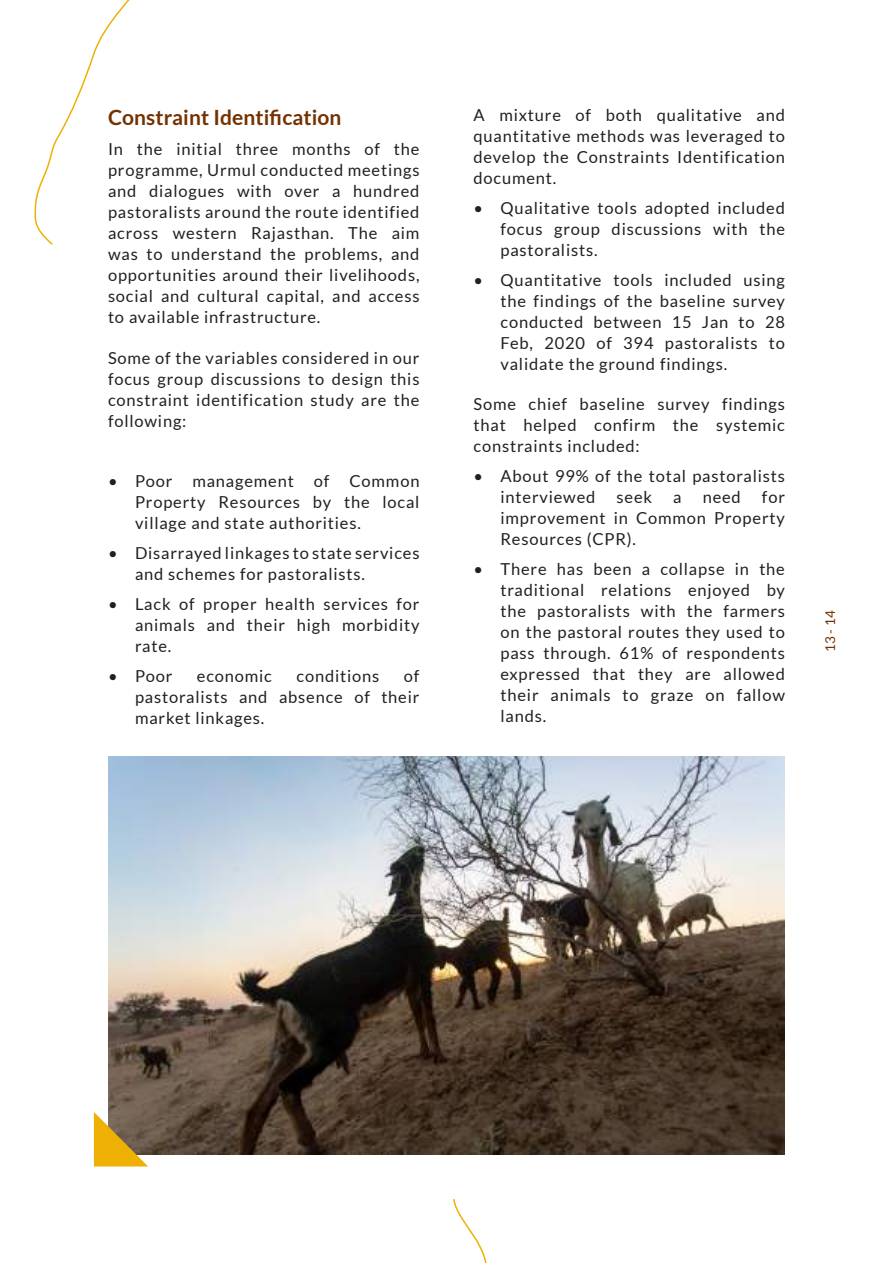
<style>
.page{position:relative;width:893px;height:1263px;background:#fff}
.page>*{position:absolute;margin:0;border:0;box-sizing:border-box;transform-origin:0 0}
.t1{font:700 21px "Lato";letter-spacing:.005em;color:#743200}
.t2{font:16.5px/21px "Lato";letter-spacing:.05em;color:#241f1f;text-align:justify}
.t3{font:13.5px "Lato";color:#743200}
</style>
<div class="page">
<svg style="left:34px;top:0;width:96px;height:245px"></svg>
<svg style="left:453px;top:1199px;width:34px;height:64px"></svg>
<img style="left:108px;top:756px;width:677px;height:398px">
<svg style="left:94px;top:1112px;width:54px;height:54px;background:#b69035"></svg>
<p class="t1" style="left:108px;top:105px;width:235px">Constraint Identification</p>
<p class="t2" style="left:108px;top:138px;width:313px">In the initial three months of the programme, Urmul conducted meetings and dialogues with over a hundred pastoralists around the route identified across western Rajasthan. The aim was to understand the problems, and opportunities around their livelihoods, social and cultural capital, and access to available infrastructure.</p>
<p class="t2" style="left:108px;top:347px;width:313px">Some of the variables considered in our focus group discussions to design this constraint identification study are the following:</p>
<p class="t2" style="left:135px;top:470px;width:286px;text-indent:-27px">• Poor management of Common Property Resources by the local village and state authorities.</p>
<p class="t2" style="left:135px;top:542px;width:286px;text-indent:-27px">• Disarrayed linkages to state services and schemes for pastoralists.</p>
<p class="t2" style="left:135px;top:593px;width:286px;text-indent:-27px">• Lack of proper health services for animals and their high morbidity rate.</p>
<p class="t2" style="left:108px;top:665px;width:66px">• Poor</p>
<p class="t2" style="left:197px;top:665px;width:77px">economic</p>
<p class="t2" style="left:297px;top:665px;width:84px">conditions</p>
<p class="t2" style="left:135px;top:665px;width:286px;text-indent:269px">of pastoralists and absence of their market linkages.</p>
<p class="t2" style="left:473px;top:105px;width:313px">A mixture of both qualitative and quantitative methods was leveraged to develop the Constraints Identification document.</p>
<p class="t2" style="left:500px;top:198px;width:286px;text-indent:-27px">• Qualitative tools adopted included focus group discussions with the pastoralists.</p>
<p class="t2" style="left:500px;top:270px;width:286px;text-indent:-27px">• Quantitative tools included using the findings of the baseline survey conducted between 15 Jan to 28<br>Feb, 2020 of 394 pastoralists to validate the ground findings.</p>
<p class="t2" style="left:473px;top:393px;width:313px">Some chief baseline survey findings that helped confirm the systemic constraints included:</p>
<p class="t2" style="left:500px;top:465px;width:286px;text-indent:-27px">• About 99% of the total pastoralists interviewed</p>
<p class="t2" style="left:616px;top:486px;width:37px">seek</p>
<p class="t2" style="left:673px;top:486px;width:10px">a</p>
<p class="t2" style="left:703px;top:486px;width:40px">need</p>
<p class="t2" style="left:500px;top:486px;width:286px;text-indent:261px">for improvement in Common Property Resources (CPR).</p>
<p class="t2" style="left:500px;top:558px;width:286px;text-indent:-27px">• There has been a collapse in the traditional relations enjoyed by the pastoralists with the farmers on the pastoral routes they used to pass through. 61% of respondents expressed that they are allowed their animals to graze on fallow lands.</p>
<p class="t3" style="left:823px;top:652px;width:43px;rotate:-90deg">13-14</p>
</div>
